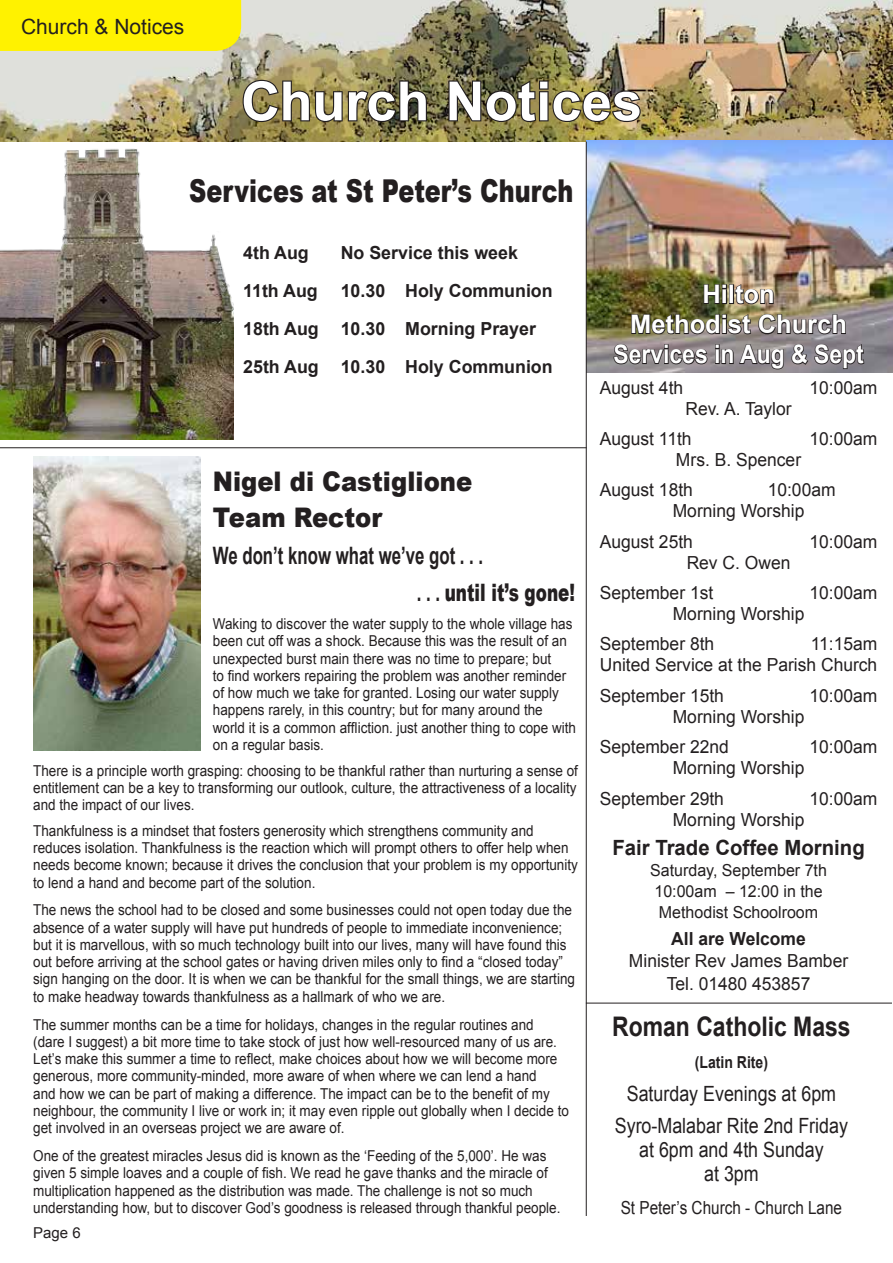
<style>
.page{position:relative;width:893px;height:1263px;background:#fff}
.page>*{position:absolute;margin:0;border:0;box-sizing:border-box;transform-origin:0 0}
.t1{font:700 54px "Arial";color:#fff}
.t2{font:900 31.5px "Arial";color:#231f20;scale:.76 1}
.t3{font:900 27px/36px "Arial";color:#231f20;scale:.9 1}
.t4{font:700 27px "Arial";color:#231f20;scale:.85 1}
.t5{font:700 25.5px/30px "Arial";color:#fff;text-align:center}
.t6{font:700 24px/37.2px "Arial";color:#231f20;scale:.7 1}
.t7{font:21px/32.5px "Arial";color:#231f20;text-align:center;scale:.85 1}
.t8{font:700 21px "Arial";color:#231f20}
.t9{font:21px "Arial";color:#231f20}
.t10{font:18px/30.3px "Arial";color:#231f20}
.t11{font:700 18px/37.8px "Arial";color:#231f20}
.t12{font:18px "Arial";color:#231f20;scale:.85 1}
.t13{font:16.5px/21px "Arial";color:#231f20}
.t14{font:700 16.5px "Arial";color:#231f20;scale:.85 1}
.t15{font:15px/17.2px "Arial";color:#231f20;scale:.9 1}
.t16{font:15px "Arial";color:#231f20}
.s1{font-weight:900}
</style>
<div class="page">
<img style="left:0;top:148px;width:233px;height:292px">
<hr style="left:586px;top:1003px;width:306px;height:1px;background:#231f20">
<img style="left:0;top:0;width:893px;height:142px">
<img style="left:587px;top:140px;width:306px;height:233px">
<svg style="left:241px;top:79px;width:187px;height:45px;background:#726941"></svg>
<img style="left:447px;top:78px;width:195px;height:46px">
<img style="left:612px;top:282px;width:253px;height:88px">
<hr style="left:586px;top:142px;width:1px;height:1074px;background:#231f20">
<img style="left:33px;top:456px;width:167px;height:294px">
<div style="left:0;top:0;width:241px;height:51px;background:#fff200"></div>
<hr style="left:0;top:447px;width:587px;height:1px;background:#231f20">
<h3 class="t9" style="left:21px;top:13px;width:165px">Church &amp; Notices</h3>
<h1 class="t1" style="left:241px;top:65px;width:402px">Church Notices</h1>
<h2 class="t2" style="left:189px;top:168px;width:507px">Services at St Peter’s Church</h2>
<p class="t11" style="left:243px;top:235px;width:67px">4th Aug</p>
<p class="t11" style="left:341px;top:235px;width:179px">No Service this week</p>
<p class="t11" style="left:243px;top:272px;width:76px">11th Aug</p>
<p class="t11" style="left:243px;top:272px;width:311px;text-indent:97px">10.30 Holy Communion<br>18th Aug 10.30 Morning Prayer<br>25th Aug 10.30 Holy Communion</p>
<h3 class="t3" style="left:213px;top:462px;width:290px">Nigel di Castiglione<br>Team Rector</h3>
<h3 class="t6" style="left:417px;top:538px;width:228px;text-indent:-204px">We don’t know what we’ve got . . .<br>. . . <span class="s1">until it’s gone!</span></h3>
<p class="t15" style="left:213px;top:615px;width:405px">Waking to discover the water supply to the whole village has been cut off was a shock. Because this was the result of an unexpected burst main there was no time to prepare; but<br>to find workers repairing the problem was another reminder of how much we take for granted. Losing our water supply happens rarely, in this country; but for many around the world it is a common affliction. just another thing to cope with on a regular basis.</p>
<p class="t15" style="left:33px;top:762px;width:607px;text-align:justify">There is a principle worth grasping: choosing to be thankful rather than nurturing a sense of entitlement can be a key to transforming our outlook, culture, the attractiveness of a locality and the impact of our lives.</p>
<p class="t15" style="left:33px;top:822px;width:607px">Thankfulness is a mindset that fosters generosity which strengthens community and reduces isolation. Thankfulness is the reaction which will prompt others to offer help when needs become known; because it drives the conclusion that your problem is my opportunity to lend a hand and become part of the solution.</p>
<p class="t15" style="left:33px;top:902px;width:604px">The news the school had to be closed and some businesses could not open today due the absence of a water supply will have put hundreds of people to immediate inconvenience; but it is marvellous, with so much technology built into our lives, many will have found this out before arriving at the school gates or having driven miles only to find a “closed today” sign hanging on the door. It is when we can be thankful for the small things, we are starting to make headway towards thankfulness as a hallmark of who we are.</p>
<p class="t15" style="left:33px;top:1016px;width:597px">The summer months can be a time for holidays, changes in the regular routines and<br>(dare I suggest) a bit more time to take stock of just how well-resourced many of us are.<br>Let’s make this summer a time to reflect, make choices about how we will become more generous, more community-minded, more aware of when where we can lend a hand<br>and how we can be part of making a difference. The impact can be to the benefit of my neighbour, the community I live or work in; it may even ripple out globally when I decide to get involved in an overseas project we are aware of.</p>
<p class="t15" style="left:33px;top:1147px;width:587px">One of the greatest miracles Jesus did is known as the ‘Feeding of the 5,000’. He was given 5 simple loaves and a couple of fish. We read he gave thanks and the miracle of multiplication happened as the distribution was made. The challenge is not so much understanding how, but to discover God’s goodness is released through thankful people.</p>
<p class="t16" style="left:33px;top:1222px;width:49px">Page 6</p>
<h3 class="t5" style="left:613px;top:280px;width:252px">Hilton<br>Methodist Church<br>Services in Aug &amp; Sept</h3>
<p class="t10" style="left:600px;top:372px;width:85px">August 4th</p>
<p class="t10" style="left:809px;top:372px;width:69px">10:00am</p>
<p class="t10" style="left:600px;top:393px;width:193px;text-indent:86px">Rev. A. Taylor<br>August 11th</p>
<p class="t10" style="left:809px;top:424px;width:69px">10:00am</p>
<p class="t10" style="left:600px;top:445px;width:203px;text-indent:76px">Mrs. B. Spencer<br>August 18th</p>
<p class="t10" style="left:673px;top:480px;width:164px;line-height:21px;text-indent:95px">10:00am<br>Morning Worship</p>
<p class="t10" style="left:600px;top:526px;width:95px">August 25th</p>
<p class="t10" style="left:809px;top:526px;width:69px">10:00am</p>
<p class="t10" style="left:600px;top:547px;width:192px;text-indent:87px">Rev C. Owen<br>September 1st</p>
<p class="t10" style="left:809px;top:578px;width:69px">10:00am</p>
<p class="t10" style="left:600px;top:599px;width:206px;text-indent:73px">Morning Worship<br>September 8th</p>
<p class="t10" style="left:600px;top:634px;width:279px;line-height:21px;text-align:right">11:15am<br>United Service at the Parish Church</p>
<p class="t10" style="left:600px;top:680px;width:126px">September 15th</p>
<p class="t10" style="left:809px;top:680px;width:69px">10:00am</p>
<p class="t10" style="left:600px;top:701px;width:206px;text-indent:73px">Morning Worship<br>September 22nd</p>
<p class="t10" style="left:809px;top:732px;width:69px">10:00am</p>
<p class="t10" style="left:600px;top:753px;width:206px;text-indent:73px">Morning Worship<br>September 29th</p>
<p class="t10" style="left:809px;top:783px;width:69px">10:00am</p>
<p class="t10" style="left:673px;top:804px;width:133px">Morning Worship</p>
<h3 class="t8" style="left:612px;top:833px;width:254px">Fair Trade Coffee Morning</h3>
<p class="t13" style="left:650px;top:860px;width:178px">Saturday, September 7th<br>10:00am – 12:00 in the<br>Methodist Schoolroom</p>
<p class="t11" style="left:671px;top:920px;width:136px">All are Welcome</p>
<p class="t10" style="left:629px;top:950px;width:221px;line-height:22.5px;text-align:center">Minister Rev James Bamber<br>Tel. 01480 453857</p>
<h3 class="t4" style="left:612px;top:1008px;width:282px">Roman Catholic Mass</h3>
<p class="t14" style="left:695px;top:1052px;width:88px">(Latin Rite)</p>
<h3 class="t7" style="left:615px;top:1077px;width:276px">Saturday Evenings at 6pm<br>Syro-Malabar Rite 2nd Friday</h3>
<h3 class="t7" style="left:639px;top:1138px;width:219px;line-height:24px">at 6pm and 4th Sunday at 3pm</h3>
<p class="t12" style="left:621px;top:1196px;width:262px">St Peter’s Church - Church Lane</p>
</div>
